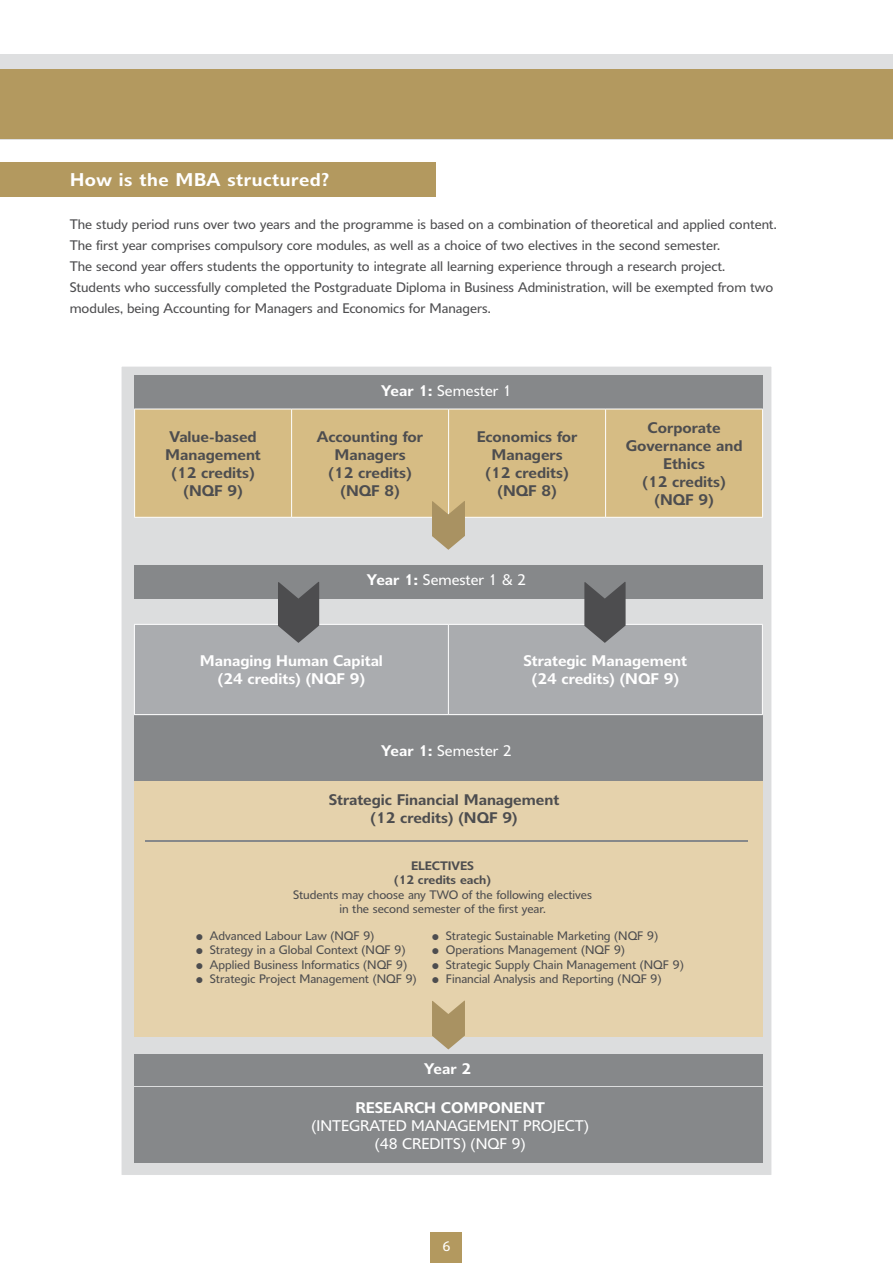
<style>
.page{position:relative;width:893px;height:1263px;background:#fff}
.page>*{position:absolute;margin:0;border:0;box-sizing:border-box;transform-origin:0 0}
.t1{font:600 18px "Delargo DT";letter-spacing:.03em;color:#fff}
.t2{font:600 15px/18px "Delargo DT";color:#4d4d4f;text-align:center}
.t3{font:600 15px/18px "Delargo DT";color:#fff;text-align:center}
.t4{font:15px/18px "Delargo DT";color:#fff;text-align:center}
.t5{font:13.5px/21px "Delargo DT";color:#4d4d4f}
.t6{font:13.5px "Delargo DT";color:#fff}
.t7{font:12px/14.4px "Delargo DT";color:#4d4d4f;text-align:center}
.t8{font:600 12px/14.4px "Delargo DT";color:#4d4d4f;text-align:center}
.s1{font-weight:600}
</style>
<div class="page">
<div style="left:0;top:54px;width:893px;height:85px;background:#dedfe0"></div>
<div style="left:0;top:69px;width:893px;height:70px;background:#b3995f"></div>
<div style="left:431px;top:1233px;width:31px;height:30px;background:#b3995f"></div>
<div style="left:0;top:162px;width:436px;height:34px;background:#b3995f"></div>
<div style="left:121px;top:366px;width:651px;height:810px;background:#dcddde;border:1px solid #fff"></div>
<div style="left:134px;top:1055px;width:628px;height:31px;background:#86888a"></div>
<div style="left:134px;top:780px;width:628px;height:256px;background:#e5d2ac"></div>
<div style="left:134px;top:375px;width:629px;height:34px;background:#86888a"></div>
<div style="left:134px;top:565px;width:628px;height:33px;background:#86888a"></div>
<div style="left:134px;top:715px;width:628px;height:65px;background:#86888a"></div>
<hr style="left:145px;top:841px;width:603px;height:1px;background:#86888a">
<div style="left:134px;top:1087px;width:628px;height:76px;background:#86888a"></div>
<div style="left:135px;top:410px;width:627px;height:107px;background:#d6bc84"></div>
<hr style="left:134px;top:409px;width:158px;height:1px;background:#fff">
<hr style="left:134px;top:409px;width:1px;height:108px;background:#fff">
<hr style="left:292px;top:409px;width:157px;height:1px;background:#fff">
<hr style="left:291px;top:409px;width:1px;height:108px;background:#fff">
<hr style="left:449px;top:409px;width:157px;height:1px;background:#fff">
<hr style="left:448px;top:409px;width:1px;height:108px;background:#fff">
<hr style="left:606px;top:409px;width:157px;height:1px;background:#fff">
<hr style="left:605px;top:409px;width:1px;height:108px;background:#fff">
<hr style="left:134px;top:517px;width:158px;height:1px;background:#fff">
<hr style="left:292px;top:517px;width:157px;height:1px;background:#fff">
<hr style="left:449px;top:517px;width:157px;height:1px;background:#fff">
<hr style="left:606px;top:517px;width:157px;height:1px;background:#fff">
<hr style="left:762px;top:409px;width:1px;height:108px;background:#fff">
<div style="left:135px;top:625px;width:627px;height:89px;background:#aaacaf"></div>
<hr style="left:134px;top:624px;width:314px;height:1px;background:#fff">
<hr style="left:134px;top:625px;width:1px;height:89px;background:#fff">
<hr style="left:448px;top:624px;width:315px;height:1px;background:#fff">
<hr style="left:448px;top:625px;width:1px;height:89px;background:#fff">
<hr style="left:762px;top:625px;width:1px;height:89px;background:#fff">
<hr style="left:134px;top:714px;width:314px;height:1px;background:#fff">
<hr style="left:448px;top:714px;width:315px;height:1px;background:#fff">
<svg style="left:432px;top:501px;width:33px;height:49px;background:#b6a279"></svg>
<svg style="left:278px;top:582px;width:41px;height:61px;background:#616264"></svg>
<svg style="left:584px;top:582px;width:42px;height:61px;background:#636365"></svg>
<svg style="left:432px;top:1000px;width:33px;height:49px"></svg>
<h1 class="t1" style="left:70px;top:168px;width:261px">How is the MBA structured?</h1>
<p class="t5" style="left:70px;top:214px;width:708px">The study period runs over two years and the programme is based on a combination of theoretical and applied content.<br>The first year comprises compulsory core modules, as well as a choice of two electives in the second semester.<br>The second year offers students the opportunity to integrate all learning experience through a research project.<br>Students who successfully completed the Postgraduate Diploma in Business Administration, will be exempted from two modules, being Accounting for Managers and Economics for Managers.</p>
<p class="t4" style="left:381px;top:381px;width:132px"><span class="s1">Year 1:</span> Semester 1</p>
<p class="t2" style="left:165px;top:427px;width:97px">Value-based<br>Management (12 credits) (NQF 9)</p>
<p class="t2" style="left:317px;top:427px;width:108px">Accounting for<br>Managers<br>(12 credits) (NQF 8)</p>
<p class="t2" style="left:477px;top:427px;width:102px">Economics for<br>Managers<br>(12 credits) (NQF 8)</p>
<p class="t2" style="left:626px;top:418px;width:118px">Corporate<br>Governance and<br>Ethics<br>(12 credits) (NQF 9)</p>
<p class="t4" style="left:367px;top:571px;width:161px"><span class="s1">Year 1:</span> Semester 1 &amp; 2</p>
<p class="t3" style="left:200px;top:651px;width:185px">Managing Human Capital (24 credits) (NQF 9)</p>
<p class="t3" style="left:524px;top:651px;width:165px">Strategic Management (24 credits) (NQF 9)</p>
<p class="t4" style="left:381px;top:741px;width:132px"><span class="s1">Year 1:</span> Semester 2</p>
<p class="t2" style="left:329px;top:790px;width:232px">Strategic Financial Management (12 credits) (NQF 9)</p>
<p class="t8" style="left:394px;top:858px;width:98px">ELECTIVES<br>(12 credits each)</p>
<p class="t7" style="left:293px;top:887px;width:300px">Students may choose any TWO of the following electives in the second semester of the first year.</p>
<p class="t7" style="left:196px;top:928px;width:180px">• Advanced Labour Law (NQF 9)</p>
<p class="t7" style="left:196px;top:943px;width:211px">• Strategy in a Global Context (NQF 9)</p>
<p class="t7" style="left:196px;top:957px;width:212px">• Applied Business Informatics (NQF 9)</p>
<p class="t7" style="left:196px;top:971px;width:222px">• Strategic Project Management (NQF 9)</p>
<p class="t7" style="left:432px;top:928px;width:228px">• Strategic Sustainable Marketing (NQF 9)</p>
<p class="t7" style="left:432px;top:943px;width:194px">• Operations Management (NQF 9)</p>
<p class="t7" style="left:432px;top:957px;width:253px">• Strategic Supply Chain Management (NQF 9)</p>
<p class="t7" style="left:432px;top:971px;width:231px">• Financial Analysis and Reporting (NQF 9)</p>
<p class="t3" style="left:424px;top:1059px;width:49px">Year 2</p>
<p class="t3" style="left:355px;top:1098px;width:191px">RESEARCH COMPONENT</p>
<p class="t4" style="left:311px;top:1116px;width:279px">(INTEGRATED MANAGEMENT PROJECT) (48 CREDITS) (NQF 9)</p>
<p class="t6" style="left:442px;top:1237px;width:10px">6</p>
</div>
